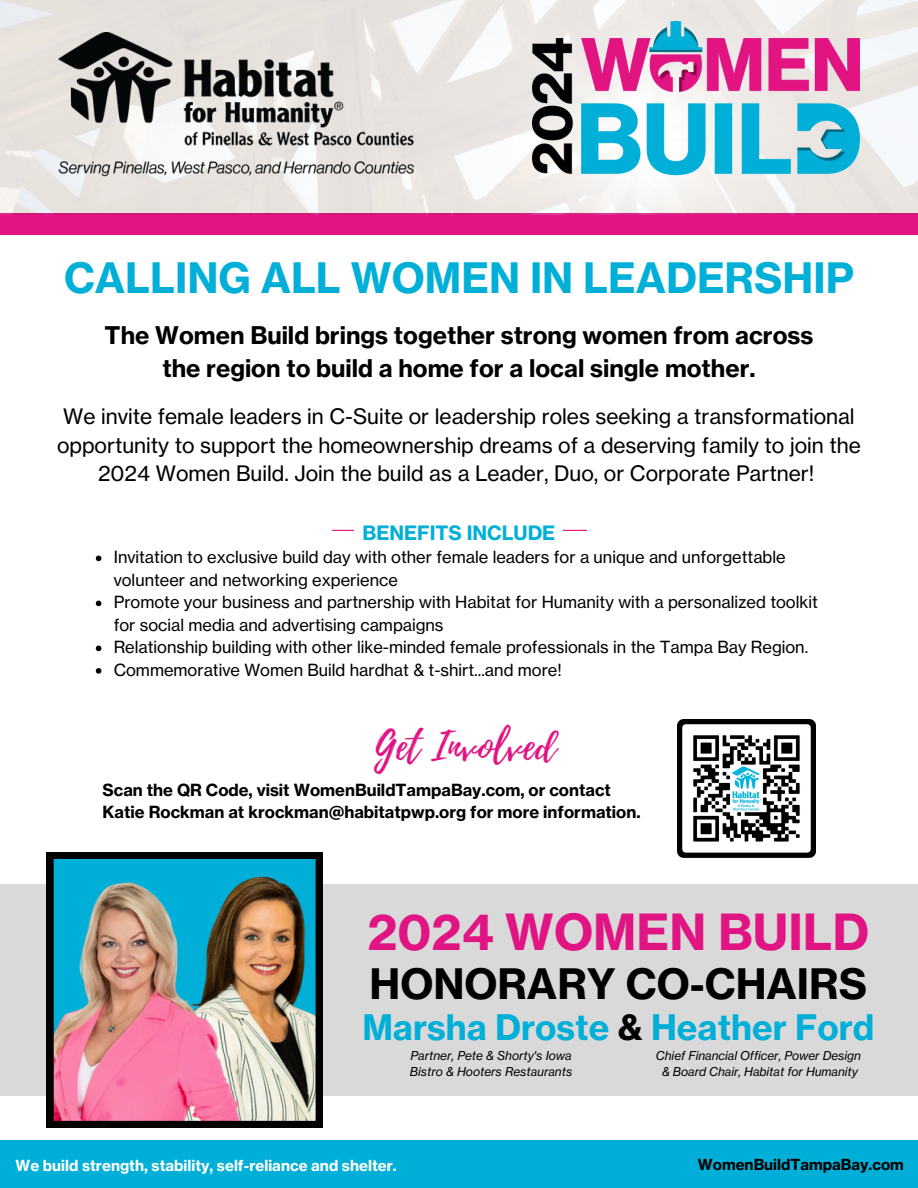
<style>
.page{position:relative;width:918px;height:1188px;background:#fff}
.page>*{position:absolute;margin:0;border:0;box-sizing:border-box;transform-origin:0 0}
.t1{font:49.05px "N Haas Grotesk TX Pro 75 Bd";color:#e11483}
.t2{font:41.25px "N Haas Grotesk TX Pro 75 Bd";color:#00afd7}
.t3{font:41.25px "N Haas Grotesk TX Pro 75 Bd";color:#000}
.t4{font:39.15px "Playlist Script";color:#e11483}
.t5{font:34.65px "N Haas Grotesk TX Pro 75 Bd";color:#00afd7}
.t6{font:24px/32.8px "N Haas Grotesk TX Pro 75 Bd";color:#000;text-align:center}
.t7{font:21px/28.5px "N Haas Grotesk TX Pro 55 Rg";color:#000;text-align:center}
.t8{font:19.5px "N Haas Grotesk TX Pro 75 Bd";color:#00afd7}
.t9{font:16.5px/22.5px "N Haas Grotesk TX Pro 55 Rg";color:#000}
.t10{font:16.5px/22.5px "N Haas Grotesk TX Pro 75 Bd";color:#000}
.t11{font:15px "N Haas Grotesk TX Pro 75 Bd";color:#fff}
.t12{font:15px "N Haas Grotesk TX Pro 75 Bd";color:#000}
.t13{font:12px/16px "N Haas Grotesk TX Pro 56 It";color:#000}
.s1{color:#000}
</style>
<div class="page">
<div style="left:0;top:1140px;width:918px;height:48px;background:#00afd7"></div>
<div style="left:0;top:213px;width:918px;height:21px;background:#e11483"></div>
<img style="left:0;top:0;width:918px;height:215px">
<hr style="left:332px;top:530px;width:255px;height:1px;background:#e11483">
<div style="left:354px;top:515px;width:208px;height:30px;background:#fff"></div>
<svg style="left:96px;top:556px;width:5px;height:5px"></svg>
<svg style="left:96px;top:601px;width:5px;height:5px"></svg>
<svg style="left:96px;top:646px;width:5px;height:5px"></svg>
<svg style="left:96px;top:668px;width:5px;height:6px"></svg>
<img style="left:677px;top:719px;width:139px;height:139px">
<div style="left:0;top:884px;width:918px;height:212px;background:#d9d9d9"></div>
<img style="left:532px;top:21px;width:328px;height:158px">
<img style="left:58px;top:33px;width:359px;height:161px">
<img style="left:47px;top:852px;width:275px;height:276px">
<h6 class="t2" style="left:64px;top:252px;width:791px">CALLING ALL WOMEN IN LEADERSHIP</h6>
<p class="t6" style="left:105px;top:319px;width:710px">The Women Build brings together strong women from across the region to build a home for a local single mother.</p>
<p class="t7" style="left:57px;top:402px;width:805px">We invite female leaders in C-Suite or leadership roles seeking a transformational opportunity to support the homeownership dreams of a deserving family to join the<br>2024 Women Build. Join the build as a Leader, Duo, or Corporate Partner!</p>
<p class="t8" style="left:363px;top:520px;width:194px">BENEFITS INCLUDE</p>
<p class="t9" style="left:114px;top:546px;width:673px">Invitation to exclusive build day with other female leaders for a unique and unforgettable volunteer and networking experience</p>
<p class="t9" style="left:114px;top:591px;width:706px">Promote your business and partnership with Habitat for Humanity with a personalized toolkit for social media and advertising campaigns</p>
<h1 class="t9" style="left:114px;top:636px;width:696px">Relationship building with other like-minded female professionals in the Tampa Bay Region.</h1>
<h3 class="t9" style="left:114px;top:659px;width:450px">Commemorative Women Build hardhat &amp; t-shirt...and more!</h3>
<p class="t4" style="left:374px;top:718px;width:183px">Get Involved</p>
<h4 class="t10" style="left:103px;top:778px;width:540px">Scan the QR Code, visit WomenBuildTampaBay.com, or contact<br>Katie Rockman at krockman@habitatpwp.org for more information.</h4>
<h1 class="t1" style="left:368px;top:901px;width:503px">2024 WOMEN BUILD</h1>
<h2 class="t3" style="left:370px;top:958px;width:499px">HONORARY CO-CHAIRS</h2>
<h3 class="t5" style="left:362px;top:1006px;width:514px">Marsha Droste <span class="s1">&amp;</span> Heather Ford</h3>
<p class="t13" style="left:410px;top:1047px;width:164px">Partner, Pete &amp; Shorty's Iowa<br>Bistro &amp; Hooters Restaurants</p>
<p class="t13" style="left:656px;top:1047px;width:206px">Chief Financial Officer, Power Design</p>
<p class="t13" style="left:662px;top:1063px;width:197px">&amp; Board Chair, Habitat for Humanity</p>
<p class="t11" style="left:15px;top:1156px;width:383px">We build strength, stability, self-reliance and shelter.</p>
<h6 class="t12" style="left:698px;top:1155px;width:208px">WomenBuildTampaBay.com</h6>
</div>
